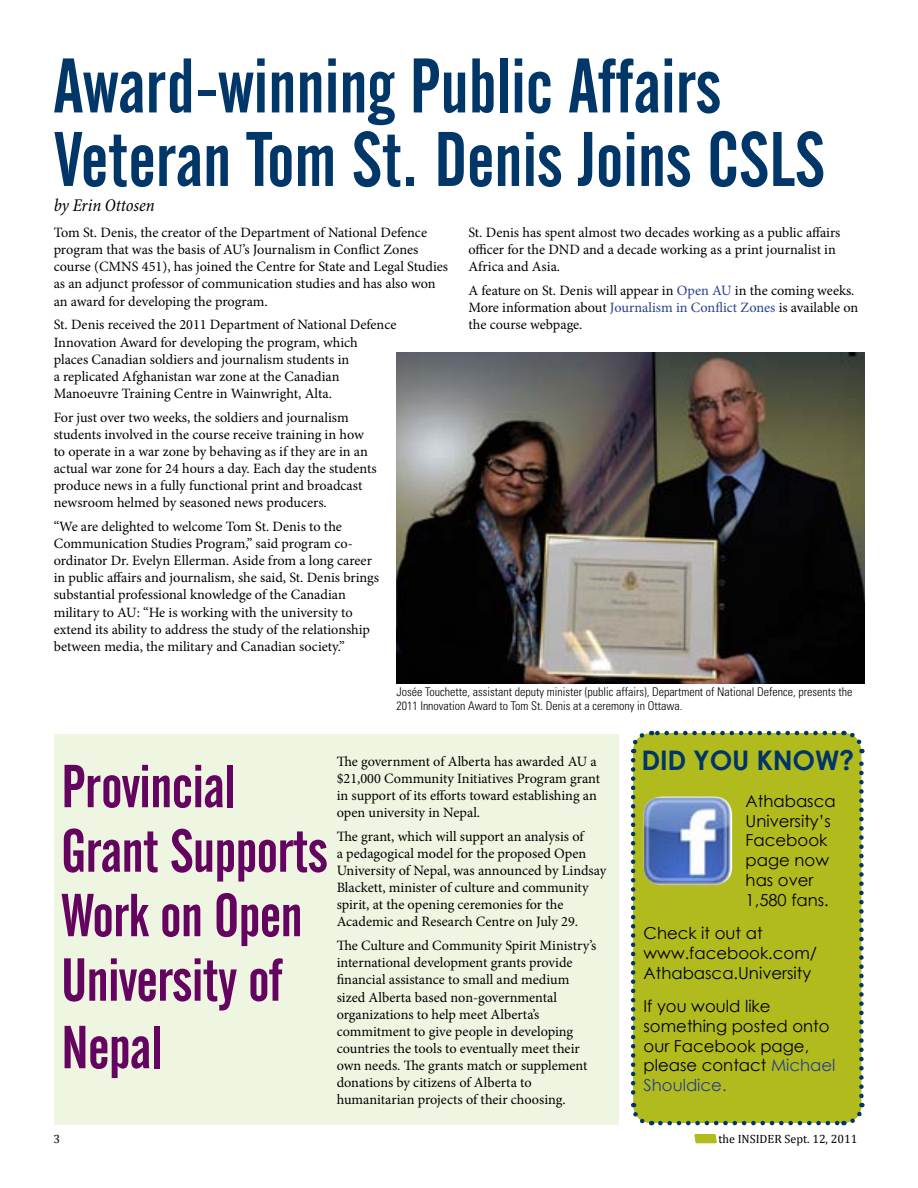
<style>
.page{position:relative;width:918px;height:1188px;background:#fff}
.page>*{position:absolute;margin:0;border:0;box-sizing:border-box;transform-origin:0 0}
.t1{font:76.5px/73.5px "Alternate Gothic No 2 BT";color:#003768}
.t2{font:60px/65.2px "Alternate Gothic No 2 BT";letter-spacing:-.01em;color:#650360}
.t3{font:700 27px "Century Gothic";letter-spacing:-.01em;color:#003568}
.t4{font:italic condensed 18px "Minion Pro";letter-spacing:-.005em;color:#000}
.t5{font:16.5px/19.8px "Century Gothic";color:#000}
.t6{font:14.25px/17.1px "Minion Pro";color:#000}
.t7{font:300 condensed 12px/14.4px "Univers";color:#000}
.t8{font:12px "Cambria";color:#000}
.s1{color:#25408f}
</style>
<div class="page">
<svg style="left:694px;top:1134px;width:23px;height:9px"></svg>
<div style="left:54px;top:734px;width:565px;height:391px;background:#eef5e0"></div>
<img style="left:396px;top:352px;width:469px;height:332px">
<div style="left:633px;top:733px;width:228px;height:390px;background:#b2bb1e;border-radius:18px"></div>
<svg style="left:630px;top:760px;width:22px;height:366px"></svg>
<svg style="left:660px;top:1103px;width:205px;height:23px"></svg>
<svg style="left:843px;top:730px;width:22px;height:366px"></svg>
<svg style="left:631px;top:730px;width:203px;height:23px"></svg>
<img style="left:644px;top:797px;width:88px;height:88px">
<h1 class="t1" style="left:54px;top:50px;width:773px">Award-winning Public Affairs<br>Veteran Tom St. Denis Joins CSLS</h1>
<p class="t4" style="left:54px;top:195px;width:103px">by Erin Ottosen</p>
<p class="t6" style="left:54px;top:224px;width:396px">Tom St. Denis, the creator of the Department of National Defence program that was the basis of AU’s Journalism in Conflict Zones course (CMNS 451), has joined the Centre for State and Legal Studies as an adjunct professor of communication studies and has also won an award for developing the program.</p>
<p class="t6" style="left:54px;top:316px;width:344px">St. Denis received the 2011 Department of National Defence Innovation Award for developing the program, which<br>places Canadian soldiers and journalism students in<br>a replicated Afghanistan war zone at the Canadian Manoeuvre Training Centre in Wainwright, Alta.</p>
<p class="t6" style="left:54px;top:409px;width:324px">For just over two weeks, the soldiers and journalism students involved in the course receive training in how to operate in a war zone by behaving as if they are in an actual war zone for 24 hours a day. Each day the students produce news in a fully functional print and broadcast newsroom helmed by seasoned news producers.</p>
<p class="t6" style="left:54px;top:518px;width:327px">“We are delighted to welcome Tom St. Denis to the Communication Studies Program,” said program co&shy;ordinator Dr. Evelyn Ellerman. Aside from a long career in public affairs and journalism, she said, St. Denis brings substantial professional knowledge of the Canadian military to AU: “He is working with the university to extend its ability to address the study of the relationship between media, the military and Canadian society.”</p>
<p class="t6" style="left:468px;top:224px;width:374px">St. Denis has spent almost two decades working as a public affairs officer for the DND and a decade working as a print journalist in<br>Africa and Asia.</p>
<p class="t6" style="left:468px;top:282px;width:391px">A feature on St. Denis will appear in <span class="s1">Open AU</span> in the coming weeks.<br>More information about <span class="s1">Journalism in Conflict Zones</span> is available on the course webpage.</p>
<p class="t7" style="left:396px;top:685px;width:458px">Josée Touchette, assistant deputy minister (public affairs), Department of National Defence, presents the<br>2011 Innovation Award to Tom St. Denis at a ceremony in Ottawa.</p>
<h2 class="t2" style="left:61px;top:755px;width:268px">Provincial<br>Grant Supports<br>Work on Open<br>University of<br>Nepal</h2>
<p class="t6" style="left:337px;top:753px;width:261px">The government of Alberta has awarded AU a</p>
<h3 class="t3" style="left:641px;top:743px;width:214px">DID YOU KNOW?</h3>
<p class="t6" style="left:337px;top:770px;width:265px">$21,000 Community Initiatives Program grant in support of its efforts toward establishing an open university in Nepal.</p>
<p class="t6" style="left:337px;top:828px;width:271px">The grant, which will support an analysis of<br>a pedagogical model for the proposed Open University of Nepal, was announced by Lindsay Blackett, minister of culture and community spirit, at the opening ceremonies for the Academic and Research Centre on July 29.</p>
<p class="t6" style="left:337px;top:937px;width:261px">The Culture and Community Spirit Ministry’s international development grants provide financial assistance to small and medium sized Alberta based non-governmental organizations to help meet Alberta’s commitment to give people in developing countries the tools to eventually meet their own needs. The grants match or supplement donations by citizens of Alberta to humanitarian projects of their choosing.</p>
<p class="t5" style="left:746px;top:791px;width:92px">Athabasca<br>University’s<br>Facebook page now has over<br>1,580 fans.</p>
<p class="t5" style="left:644px;top:923px;width:175px">Check it out at www.facebook.com/<br>Athabasca.University</p>
<p class="t5" style="left:644px;top:996px;width:193px">If you would like something posted onto our Facebook page, please contact <span class="s1">Michael<br>Shouldice.</span></p>
<p class="t8" style="left:53px;top:1132px;width:8px">3</p>
<p class="t8" style="left:719px;top:1132px;width:140px">the INSIDER Sept. 12, 2011</p>
</div>
